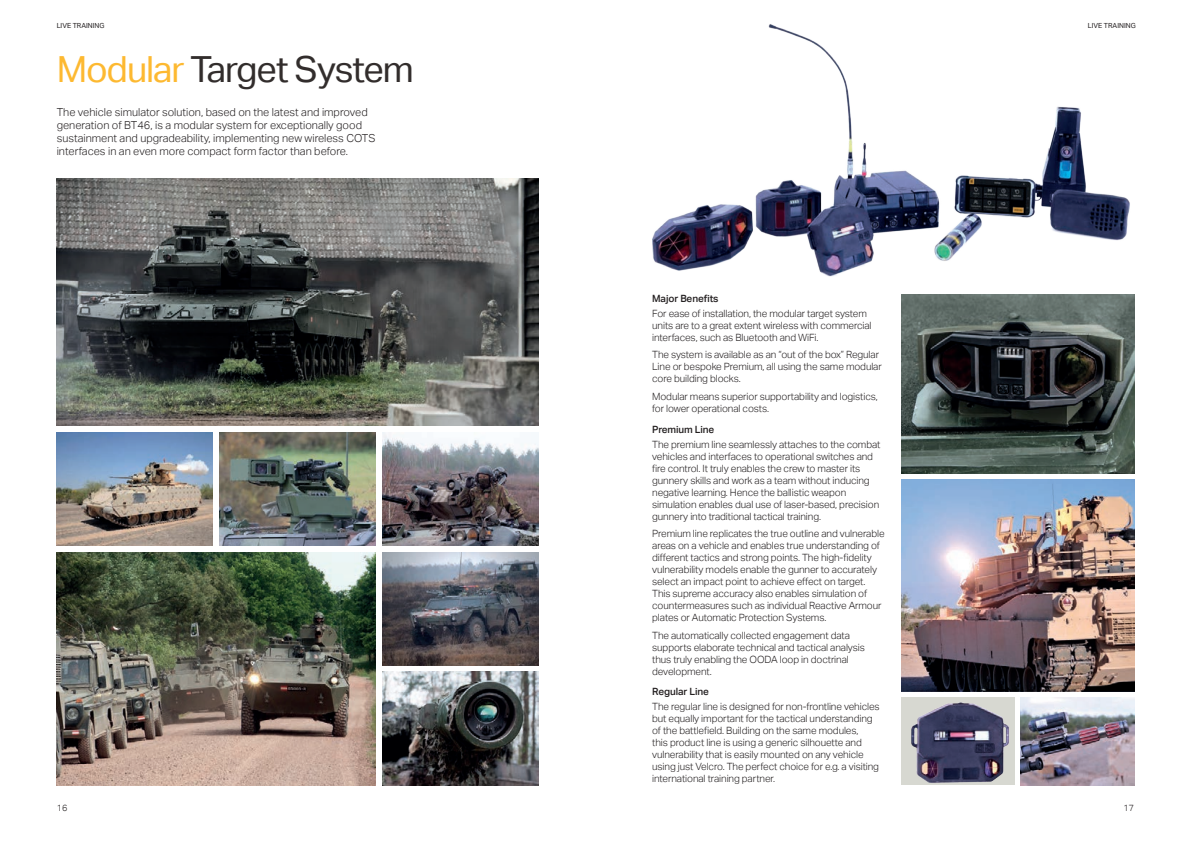
<style>
.page{position:relative;width:1191px;height:842px;background:#fff}
.page>*{position:absolute;margin:0;border:0;box-sizing:border-box;transform-origin:0 0}
.t1{font:36px "Aktiv Grotesk";letter-spacing:-.03em;color:#322d2c}
.t2{font:300 11px/13px "Aktiv Grotesk";color:#231f20}
.t3{font:300 10px/12px "Aktiv Grotesk";letter-spacing:-.01em;color:#231f20}
.t4{font:500 10px "Aktiv Grotesk";letter-spacing:-.01em;color:#231f20}
.t5{font:300 9px "Aktiv Grotesk";color:#231f20}
.t6{font:7px "Aktiv Grotesk";color:#231f20}
.s1{color:#fdb931}
</style>
<div class="page">
<img style="left:652px;top:24px;width:478px;height:253px">
<img style="left:901px;top:479px;width:233px;height:213px">
<img style="left:901px;top:697px;width:114px;height:88px">
<img style="left:1020px;top:697px;width:114px;height:88px">
<img style="left:901px;top:295px;width:233px;height:179px">
<img style="left:57px;top:179px;width:482px;height:246px">
<img style="left:57px;top:552px;width:319px;height:233px">
<img style="left:383px;top:432px;width:156px;height:114px">
<img style="left:383px;top:552px;width:156px;height:113px">
<img style="left:383px;top:672px;width:156px;height:113px">
<img style="left:57px;top:432px;width:156px;height:114px">
<img style="left:220px;top:432px;width:156px;height:114px">
<p class="t6" style="left:57px;top:21px;width:49px">LIVE TRAINING</p>
<p class="t6" style="left:1087px;top:21px;width:49px">LIVE TRAINING</p>
<h1 class="t1" style="left:57px;top:49px;width:359px"><span class="s1">Modular</span> Target System</h1>
<p class="t2" style="left:57px;top:105px;width:320px">The vehicle simulator solution, based on the latest and improved generation of BT46, is a modular system for exceptionally good sustainment and upgradeability, implementing new wireless COTS interfaces in an even more compact form factor than before.</p>
<p class="t4" style="left:652px;top:293px;width:68px">Major Benefits</p>
<p class="t3" style="left:652px;top:307px;width:221px">For ease of installation, the modular target system units are to a great extent wireless with commercial interfaces, such as Bluetooth and WiFi.</p>
<p class="t3" style="left:652px;top:349px;width:231px">The system is available as an “out of the box” Regular<br>Line or bespoke Premium, all using the same modular core building blocks.</p>
<p class="t3" style="left:652px;top:391px;width:227px">Modular means superior supportability and logistics, for lower operational costs.</p>
<p class="t4" style="left:652px;top:423px;width:64px">Premium Line</p>
<p class="t3" style="left:652px;top:438px;width:230px">The premium line seamlessly attaches to the combat vehicles and interfaces to operational switches and fire control. It truly enables the crew to master its gunnery skills and work as a team without inducing negative learning. Hence the ballistic weapon simulation enables dual use of laser-based, precision gunnery into traditional tactical training.</p>
<p class="t3" style="left:652px;top:528px;width:234px">Premium line replicates the true outline and vulnerable areas on a vehicle and enables true understanding of different tactics and strong points. The high-fidelity vulnerability models enable the gunner to accurately select an impact point to achieve effect on target.<br>This supreme accuracy also enables simulation of countermeasures such as individual Reactive Armour plates or Automatic Protection Systems.</p>
<p class="t3" style="left:652px;top:629px;width:214px">The automatically collected engagement data supports elaborate technical and tactical analysis thus truly enabling the OODA loop in doctrinal development.</p>
<p class="t4" style="left:652px;top:686px;width:58px">Regular Line</p>
<p class="t3" style="left:652px;top:701px;width:229px">The regular line is designed for non-frontline vehicles but equally important for the tactical understanding of the battlefield. Building on the same modules,<br>this product line is using a generic silhouette and vulnerability that is easily mounted on any vehicle using just Velcro. The perfect choice for e.g. a visiting international training partner.</p>
<p class="t5" style="left:57px;top:803px;width:12px">16</p>
<p class="t5" style="left:1123px;top:803px;width:12px">17</p>
</div>
